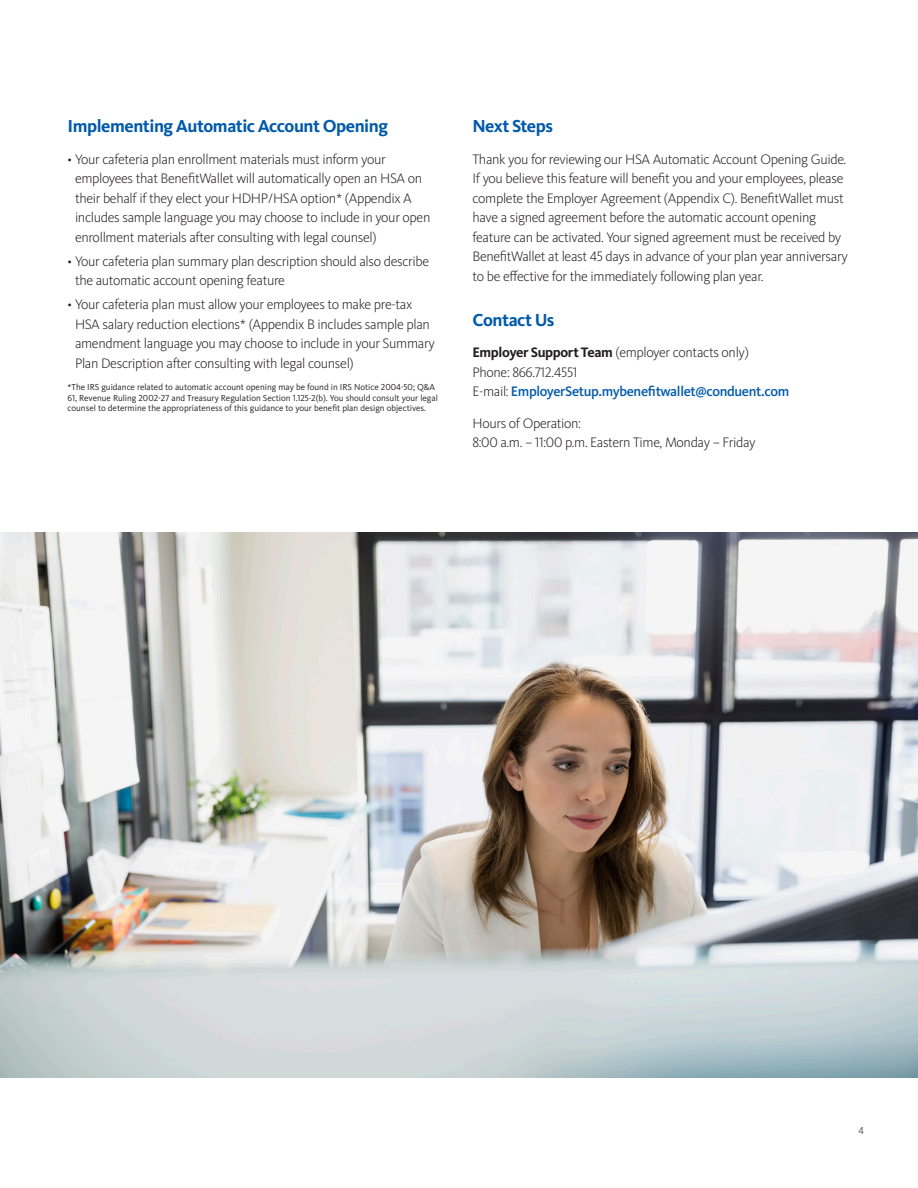
<style>
.page{position:relative;width:918px;height:1188px;background:#fff}
.page>*{position:absolute;margin:0;border:0;box-sizing:border-box;transform-origin:0 0}
.t1{font:700 18px "Kievit Pro";letter-spacing:-.025em;color:#015aaa}
.t2{font:300 14.25px/19.5px "Kievit Pro";letter-spacing:-.025em;color:#231f20}
.t3{font:300 10.5px "Kievit Pro";color:#231f20}
.t4{font:9px/10.5px "Kievit Pro";color:#231f20}
.s1{font-weight:700}
.s2{font-weight:500;color:#015aaa}
</style>
<div class="page">
<img style="left:0;top:532px;width:918px;height:545px">
<p class="t1" style="left:68px;top:116px;width:322px">Implementing Automatic Account Opening</p>
<p class="t2" style="left:75px;top:149px;width:357px;text-indent:-8px">• Your cafeteria plan enrollment materials must inform your employees that BenefitWallet will automatically open an HSA on their behalf if they elect your HDHP/HSA option* (Appendix A includes sample language you may choose to include in your open enrollment materials after consulting with legal counsel)</p>
<p class="t2" style="left:75px;top:251px;width:356px;text-indent:-8px">• Your cafeteria plan summary plan description should also describe the automatic account opening feature</p>
<p class="t2" style="left:75px;top:295px;width:361px;text-indent:-8px">• Your cafeteria plan must allow your employees to make pre-tax HSA salary reduction elections* (Appendix B includes sample plan amendment language you may choose to include in your Summary Plan Description after consulting with legal counsel)</p>
<p class="t4" style="left:68px;top:382px;width:372px">*The IRS guidance related to automatic account opening may be found in IRS Notice 2004-50; Q&amp;A<br>61, Revenue Ruling 2002-27 and Treasury Regulation Section 1.125-2(b). You should consult your legal counsel to determine the appropriateness of this guidance to your benefit plan design objectives.</p>
<p class="t1" style="left:472px;top:116px;width:82px">Next Steps</p>
<p class="t2" style="left:472px;top:149px;width:377px">Thank you for reviewing our HSA Automatic Account Opening Guide.<br>If you believe this feature will benefit you and your employees, please complete the Employer Agreement (Appendix C). BenefitWallet must have a signed agreement before the automatic account opening feature can be activated. Your signed agreement must be received by BenefitWallet at least 45 days in advance of your plan year anniversary to be effective for the immediately following plan year.</p>
<p class="t1" style="left:472px;top:309px;width:83px">Contact Us</p>
<p class="t2" style="left:472px;top:343px;width:318px"><span class="s1">Employer Support Team</span> (employer contacts only)<br>Phone: 866.712.4551<br>E-mail: <span class="s2">EmployerSetup.mybenefitwallet@conduent.com</span></p>
<p class="t2" style="left:472px;top:413px;width:285px">Hours of Operation:<br>8:00 a.m. – 11:00 p.m. Eastern Time, Monday – Friday</p>
<p class="t3" style="left:859px;top:1124px;width:7px">4</p>
</div>
